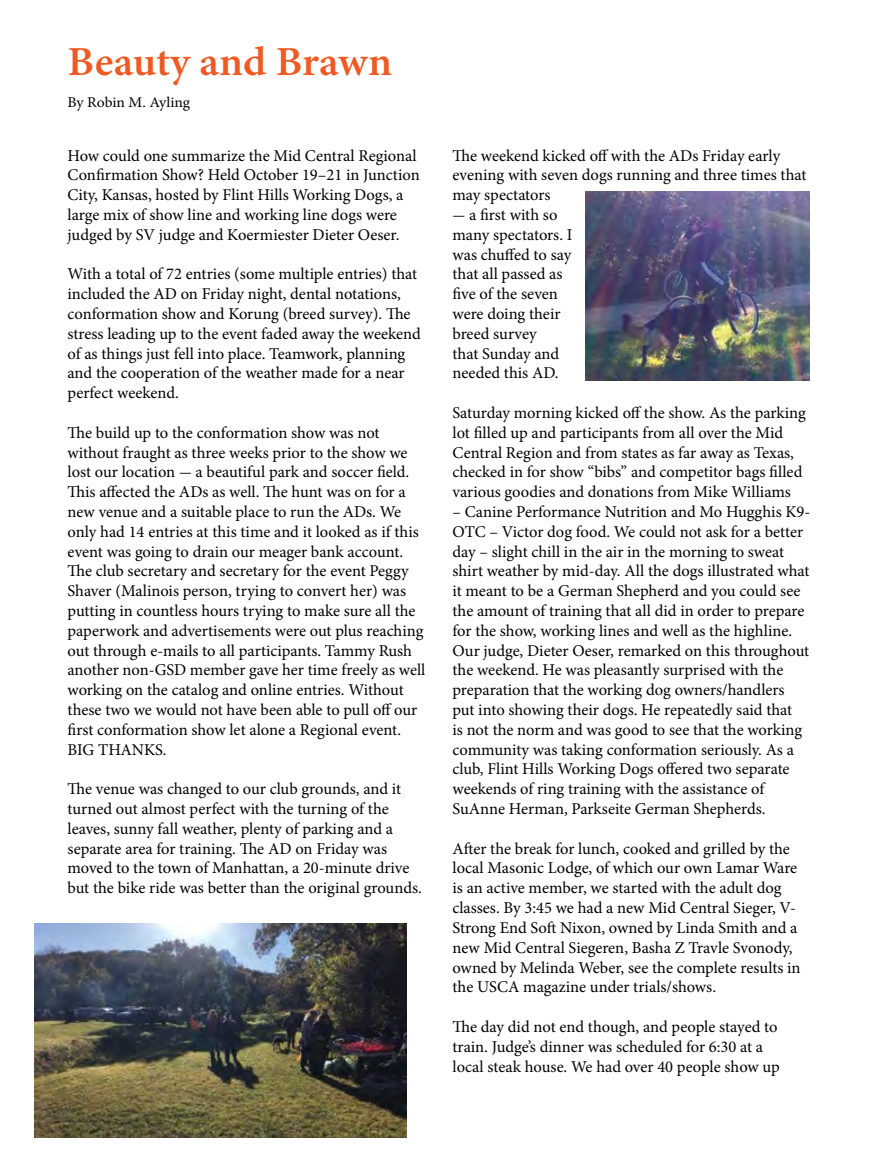
<style>
.page{position:relative;width:878px;height:1168px;background:#fff}
.page>*{position:absolute;margin:0;border:0;box-sizing:border-box;transform-origin:0 0}
.t1{font:600 41.25px "Minion Pro";color:#f15822;scale:1.05 1}
.t2{font:16.5px/19.8px "Minion Pro";letter-spacing:-.005em;color:#000}
.t3{font:14.85px "Minion Pro";color:#000;scale:1.05 1}
</style>
<div class="page">
<img style="left:586px;top:191px;width:223px;height:189px">
<img style="left:34px;top:924px;width:372px;height:213px">
<h1 class="t1" style="left:68px;top:33px;width:311px">Beauty and Brawn</h1>
<p class="t3" style="left:68px;top:92px;width:118px">By Robin M. Ayling</p>
<p class="t2" style="left:68px;top:145px;width:354px">How could one summarize the Mid Central Regional Confirmation Show? Held October 19–21 in Junction City, Kansas, hosted by Flint Hills Working Dogs, a large mix of show line and working line dogs were judged by SV judge and Koermiester Dieter Oeser.</p>
<p class="t2" style="left:68px;top:264px;width:355px">With a total of 72 entries (some multiple entries) that included the AD on Friday night, dental notations, conformation show and Korung (breed survey). The stress leading up to the event faded away the weekend of as things just fell into place. Teamwork, planning and the cooperation of the weather made for a near perfect weekend.</p>
<p class="t2" style="left:68px;top:423px;width:359px">The build up to the conformation show was not without fraught as three weeks prior to the show we lost our location - a beautiful park and soccer field.<br>This affected the ADs as well. The hunt was on for a new venue and a suitable place to run the ADs. We only had 14 entries at this time and it looked as if this event was going to drain our meager bank account.<br>The club secretary and secretary for the event Peggy Shaver (Malinois person, trying to convert her) was putting in countless hours trying to make sure all the paperwork and advertisements were out plus reaching out through e-mails to all participants. Tammy Rush another non-GSD member gave her time freely as well working on the catalog and online entries. Without these two we would not have been able to pull off our first conformation show let alone a Regional event.<br>BIG THANKS.</p>
<p class="t2" style="left:68px;top:779px;width:356px">The venue was changed to our club grounds, and it turned out almost perfect with the turning of the leaves, sunny fall weather, plenty of parking and a separate area for training. The AD on Friday was moved to the town of Manhattan, a 20-minute drive but the bike ride was better than the original grounds.</p>
<p class="t2" style="left:452px;top:145px;width:355px">The weekend kicked off with the ADs Friday early evening with seven dogs running and three times that may spectators</p>
<p class="t2" style="left:452px;top:205px;width:121px">- a first with so many spectators. I was chuffed to say that all passed as five of the seven were doing their breed survey<br>that Sunday and needed this AD.</p>
<p class="t2" style="left:452px;top:403px;width:355px">Saturday morning kicked off the show. As the parking lot filled up and participants from all over the Mid Central Region and from states as far away as Texas, checked in for show “bibs” and competitor bags filled various goodies and donations from Mike Williams</p>
<p class="t2" style="left:452px;top:502px;width:359px">– Canine Performance Nutrition and Mo Hugghis K9- OTC – Victor dog food. We could not ask for a better day – slight chill in the air in the morning to sweat shirt weather by mid-day. All the dogs illustrated what it meant to be a German Shepherd and you could see the amount of training that all did in order to prepare for the show, working lines and well as the highline.<br>Our judge, Dieter Oeser, remarked on this throughout the weekend. He was pleasantly surprised with the preparation that the working dog owners/handlers put into showing their dogs. He repeatedly said that<br>is not the norm and was good to see that the working community was taking conformation seriously. As a club, Flint Hills Working Dogs offered two separate weekends of ring training with the assistance of SuAnne Herman, Parkseite German Shepherds.</p>
<p class="t2" style="left:452px;top:838px;width:349px">After the break for lunch, cooked and grilled by the local Masonic Lodge, of which our own Lamar Ware is an active member, we started with the adult dog classes. By 3:45 we had a new Mid Central Sieger, V-Strong End Soft Nixon, owned by Linda Smith and a new Mid Central Siegeren, Basha Z Travle Svonody, owned by Melinda Weber, see the complete results in the USCA magazine under trials/shows.</p>
<p class="t2" style="left:452px;top:1017px;width:329px">The day did not end though, and people stayed to train. Judge’s dinner was scheduled for 6:30 at a local steak house. We had over 40 people show up</p>
</div>
